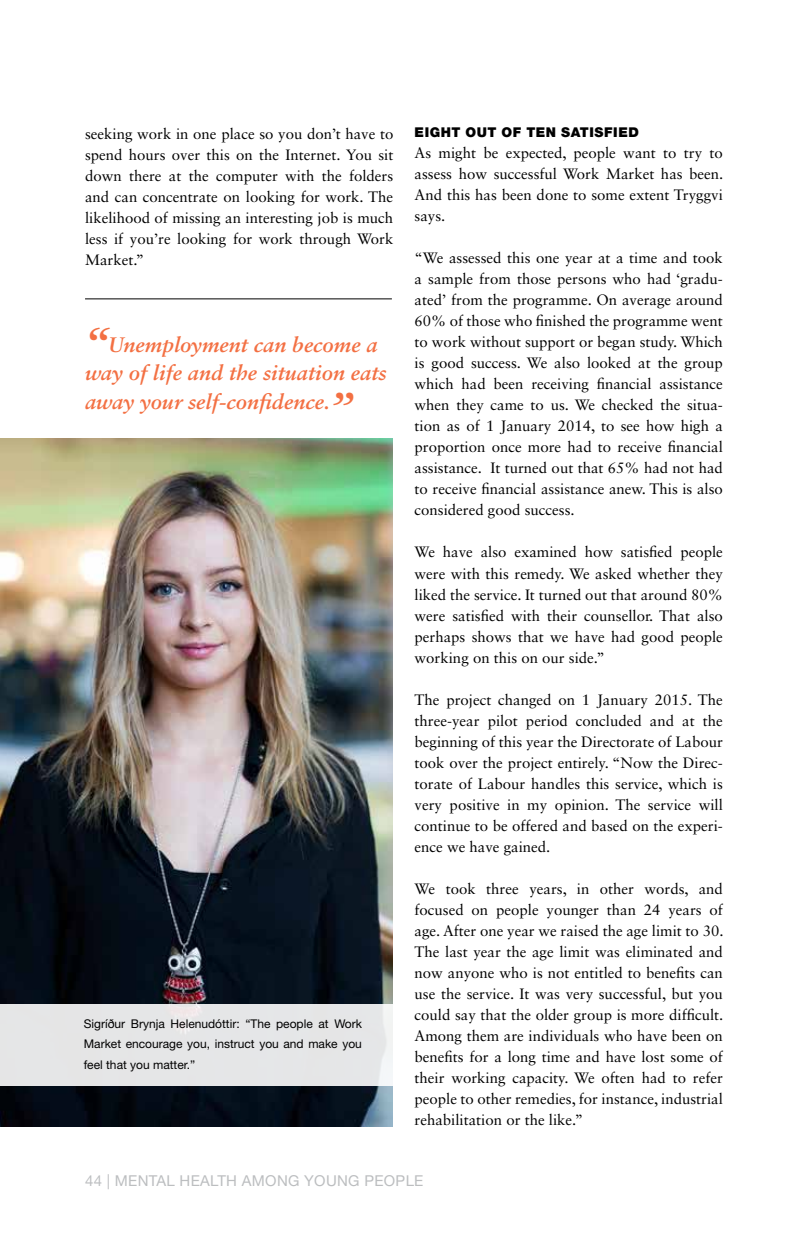
<style>
.page{position:relative;width:808px;height:1255px;background:#fff}
.page>*{position:absolute;margin:0;border:0;box-sizing:border-box;transform-origin:0 0}
.t1{font:italic 700 21px/28.5px "Sabon LT Std";color:#f37043}
.t2{font:15px/21px "Sabon LT Std";color:#000;text-align:justify}
.t3{font:15px "Helvetica Neue LT Std";letter-spacing:.02em;color:#bcbec0}
.t4{font:900 13.5px "Helvetica Neue LT Std";letter-spacing:.04em;color:#000}
.t5{font:12px/19.5px "Helvetica Neue LT Std";color:#000}
.s1{font-size:45px}
</style>
<div class="page">
<img style="left:0;top:438px;width:392px;height:688px">
<div style="left:0;top:1003px;width:404px;height:82px;background:#e5e6e7"></div>
<hr style="left:85px;top:298px;width:307px;height:1px;background:#000">
<p class="t2" style="left:85px;top:123px;width:310px">seeking work in one place so you don’t have to spend hours over this on the Internet. You sit down there at the computer with the folders and can concentrate on looking for work. The likelihood of missing an interesting job is much less if you’re looking for work through Work Market.”</p>
<p class="t4" style="left:415px;top:124px;width:226px">EIGHT OUT OF TEN SATISFIED</p>
<p class="t2" style="left:415px;top:142px;width:310px">As might be expected, people want to try to assess how successful Work Market has been.<br>And this has been done to some extent Tryggvi says.</p>
<p class="t2" style="left:415px;top:247px;width:310px">“We assessed this one year at a time and took a sample from those persons who had ‘gradu&shy;ated’ from the programme. On average around 60% of those who finished the programme went to work without support or began study. Which is good success. We also looked at the group which had been receiving financial assistance when they came to us. We checked the situa&shy;tion as of 1 January 2014, to see how high a proportion once more had to receive financial assistance. It turned out that 65% had not had to receive financial assistance anew. This is also considered good success.</p>
<p class="t2" style="left:415px;top:541px;width:310px">We have also examined how satisfied people were with this remedy. We asked whether they liked the service. It turned out that around 80% were satisfied with their counsellor. That also perhaps shows that we have had good people working on this on our side.”</p>
<p class="t2" style="left:415px;top:688px;width:310px">The project changed on 1 January 2015. The three-year pilot period concluded and at the beginning of this year the Directorate of Labour took over the project entirely. “Now the Direc&shy;torate of Labour handles this service, which is very positive in my opinion. The service will continue to be offered and based on the experi&shy;ence we have gained.</p>
<p class="t2" style="left:415px;top:877px;width:310px">We took three years, in other words, and focused on people younger than 24 years of age. After one year we raised the age limit to 30.<br>The last year the age limit was eliminated and now anyone who is not entitled to benefits can use the service. It was very successful, but you could say that the older group is more difficult.<br>Among them are individuals who have been on benefits for a long time and have lost some of their working capacity. We often had to refer people to other remedies, for instance, industrial rehabilitation or the like.”</p>
<h1 class="t1" style="left:85px;top:330px;width:303px"><span class="s1">“</span>Unemployment can become a way of life and the situation eats away your self-confidence.<span class="s1">”</span></h1>
<p class="t5" style="left:84px;top:1013px;width:280px">Sigríður Brynja Helenudóttir: “The people at Work<br>Market encourage you, instruct you and make you</p>
<p class="t5" style="left:84px;top:1054px;width:113px">feel that you matter.”</p>
<p class="t3" style="left:85px;top:1171px;width:340px">44 | MENTAL HEALTH AMONG YOUNG PEOPLE</p>
</div>
